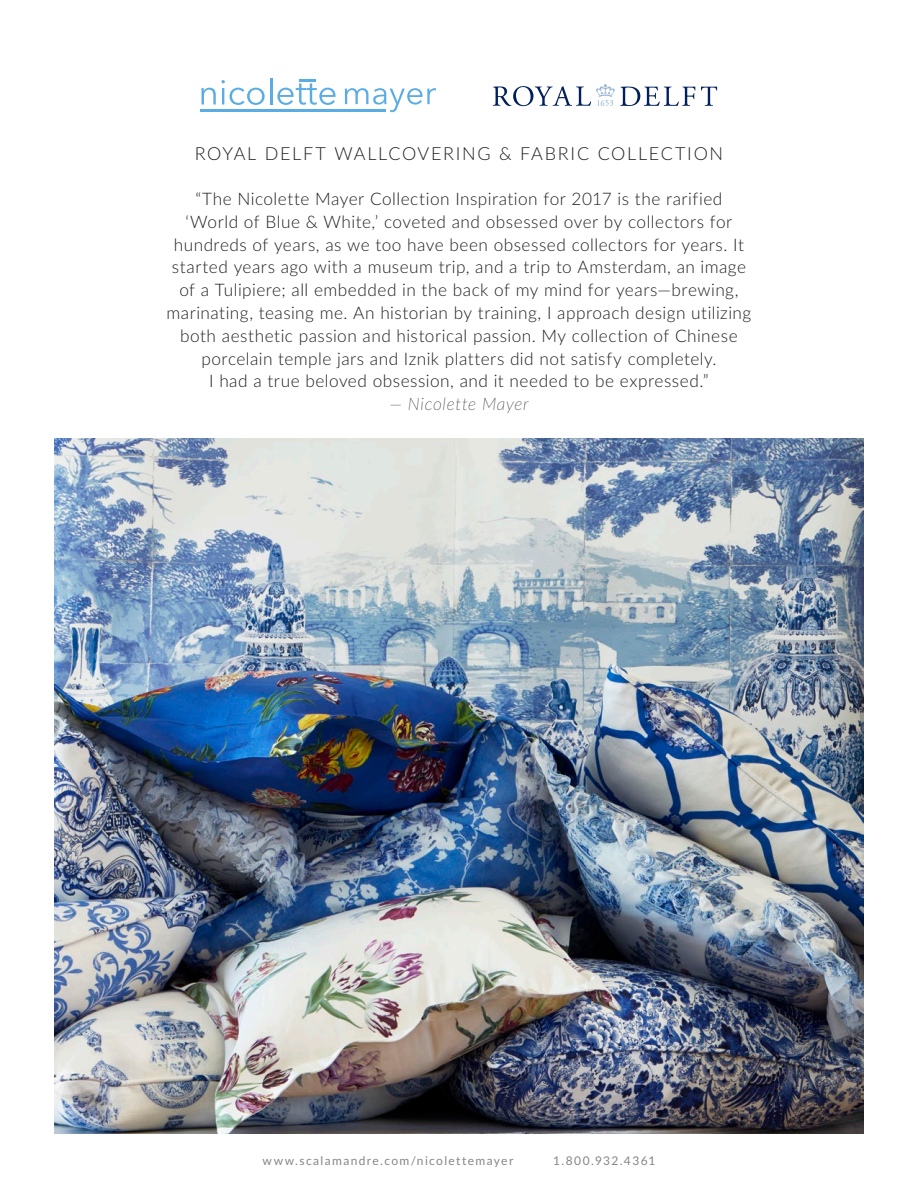
<style>
.page{position:relative;width:918px;height:1188px;background:#fff}
.page>*{position:absolute;margin:0;border:0;box-sizing:border-box;transform-origin:0 0}
.t1{font:300 18px "Lato";letter-spacing:.1em;color:#231f20}
.t2{font:300 17.25px/22.8px "Lato";letter-spacing:.025em;color:#231f20;text-align:center}
.t3{font:italic 100 17.25px "Lato";letter-spacing:.035em;color:#231f20}
.t4{font:12px "Lato";letter-spacing:.115em;color:#848689}
</style>
<div class="page">
<img style="left:54px;top:438px;width:810px;height:696px">
<svg style="left:345px;top:88px;width:91px;height:24px"></svg>
<svg style="left:201px;top:80px;width:64px;height:25px"></svg>
<hr style="left:270px;top:78px;width:2px;height:27px;background:#5aace5">
<svg style="left:277px;top:79px;width:59px;height:26px"></svg>
<hr style="left:201px;top:110px;width:185px;height:2px;background:#5aace5">
<svg style="left:701px;top:87px;width:16px;height:19px"></svg>
<svg style="left:493px;top:84px;width:202px;height:22px"></svg>
<p class="t1" style="left:195px;top:141px;width:530px">ROYAL DELFT WALLCOVERING &amp; FABRIC COLLECTION</p>
<p class="t2" style="left:167px;top:187px;width:586px">“The Nicolette Mayer Collection Inspiration for 2017 is the rarified<br>‘World of Blue &amp; White,’ coveted and obsessed over by collectors for hundreds of years, as we too have been obsessed collectors for years. It started years ago with a museum trip, and a trip to Amsterdam, an image of a Tulipiere; all embedded in the back of my mind for years—brewing, marinating, teasing me. An historian by training, I approach design utilizing both aesthetic passion and historical passion. My collection of Chinese porcelain temple jars and Iznik platters did not satisfy completely.<br>I had a true beloved obsession, and it needed to be expressed.”</p>
<p class="t3" style="left:389px;top:392px;width:141px">— Nicolette Mayer</p>
<p class="t4" style="left:263px;top:1152px;width:252px">www.scalamandre.com/nicolettemayer</p>
<p class="t4" style="left:553px;top:1152px;width:104px">1.800.932.4361</p>
</div>
